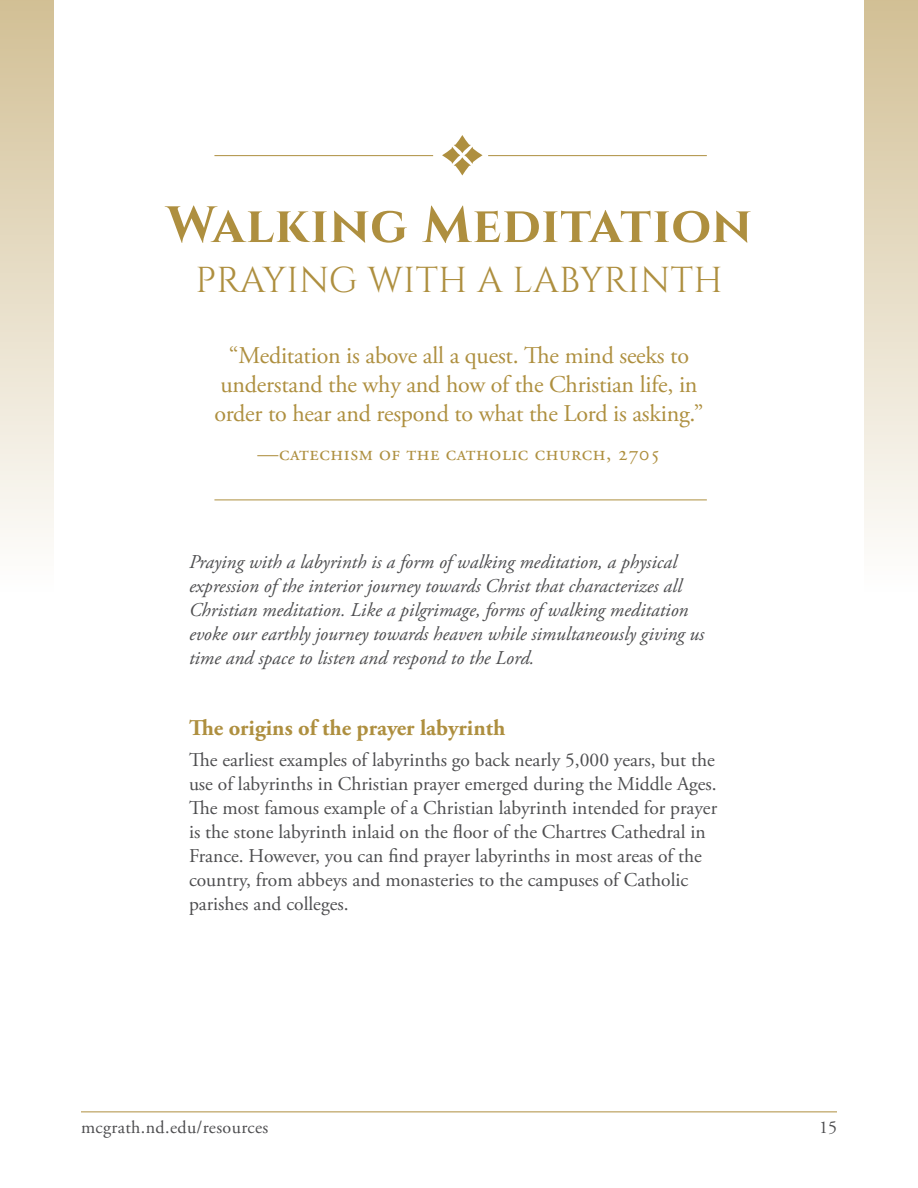
<style>
.page{position:relative;width:918px;height:1188px;background:#fff}
.page>*{position:absolute;margin:0;border:0;box-sizing:border-box;transform-origin:0 0}
.t1{font:700 51px "Cinzel";letter-spacing:.015em;color:#ae8f3f}
.t2{font:36px "Cinzel";letter-spacing:.01em;color:#ae8f3f}
.t3{font:24px/28.8px "Adobe Garamond Pro";letter-spacing:-.01em;color:#ae8f3f;text-align:center}
.t4{font:700 22.5px "Adobe Garamond Pro";color:#ae8f3f}
.t5{font:21px "Adobe Garamond Pro";letter-spacing:.025em;color:#ae8f3f}
.t6{font:19.5px/24px "Adobe Garamond Pro";color:#4d4d4f}
.t7{font:italic 19.5px/24px "Adobe Garamond Pro";color:#4d4d4f}
.t8{font:18px "Adobe Garamond Pro";letter-spacing:.02em;color:#4d4d4f}
</style>
<div class="page">
<div style="left:0;top:0;width:918px;height:594px;background:linear-gradient(to bottom,#d2bf95,#fefefe)"></div>
<div style="left:54px;top:0;width:810px;height:1188px;background:#fff"></div>
<hr style="left:81px;top:1112px;width:756px;height:1px;background:#ae8f3f">
<hr style="left:214px;top:500px;width:493px;height:1px;background:#ae8f3f">
<svg style="left:442px;top:135px;width:41px;height:40px"></svg>
<hr style="left:214px;top:155px;width:219px;height:1px;background:#ae8f3f">
<hr style="left:488px;top:155px;width:219px;height:1px;background:#ae8f3f">
<h1 class="t1" style="left:166px;top:194px;width:587px">Walking Meditation</h1>
<h2 class="t2" style="left:195px;top:259px;width:529px">PRAYING WITH A LABYRINTH</h2>
<p class="t3" style="left:214px;top:342px;width:491px">“Meditation is above all a quest. The mind seeks to understand the why and how of the Christian life, in order to hear and respond to what the Lord is asking.”</p>
<p class="t5" style="left:258px;top:440px;width:404px">—catechism of the catholic church, 2705</p>
<p class="t7" style="left:189px;top:550px;width:517px">Praying with a labyrinth is a form of walking meditation, a physical expression of the interior journey towards Christ that characterizes all Christian meditation. Like a pilgrimage, forms of walking meditation evoke our earthly journey towards heaven while simultaneously giving us time and space to listen and respond to the Lord.</p>
<p class="t4" style="left:189px;top:715px;width:318px">The origins of the prayer labyrinth</p>
<p class="t6" style="left:189px;top:748px;width:530px">The earliest examples of labyrinths go back nearly 5,000 years, but the use of labyrinths in Christian prayer emerged during the Middle Ages.<br>The most famous example of a Christian labyrinth intended for prayer is the stone labyrinth inlaid on the floor of the Chartres Cathedral in France. However, you can find prayer labyrinths in most areas of the country, from abbeys and monasteries to the campuses of Catholic parishes and colleges.</p>
<p class="t8" style="left:81px;top:1117px;width:189px">mcgrath.nd.edu/resources</p>
<p class="t8" style="left:819px;top:1117px;width:19px">15</p>
</div>
